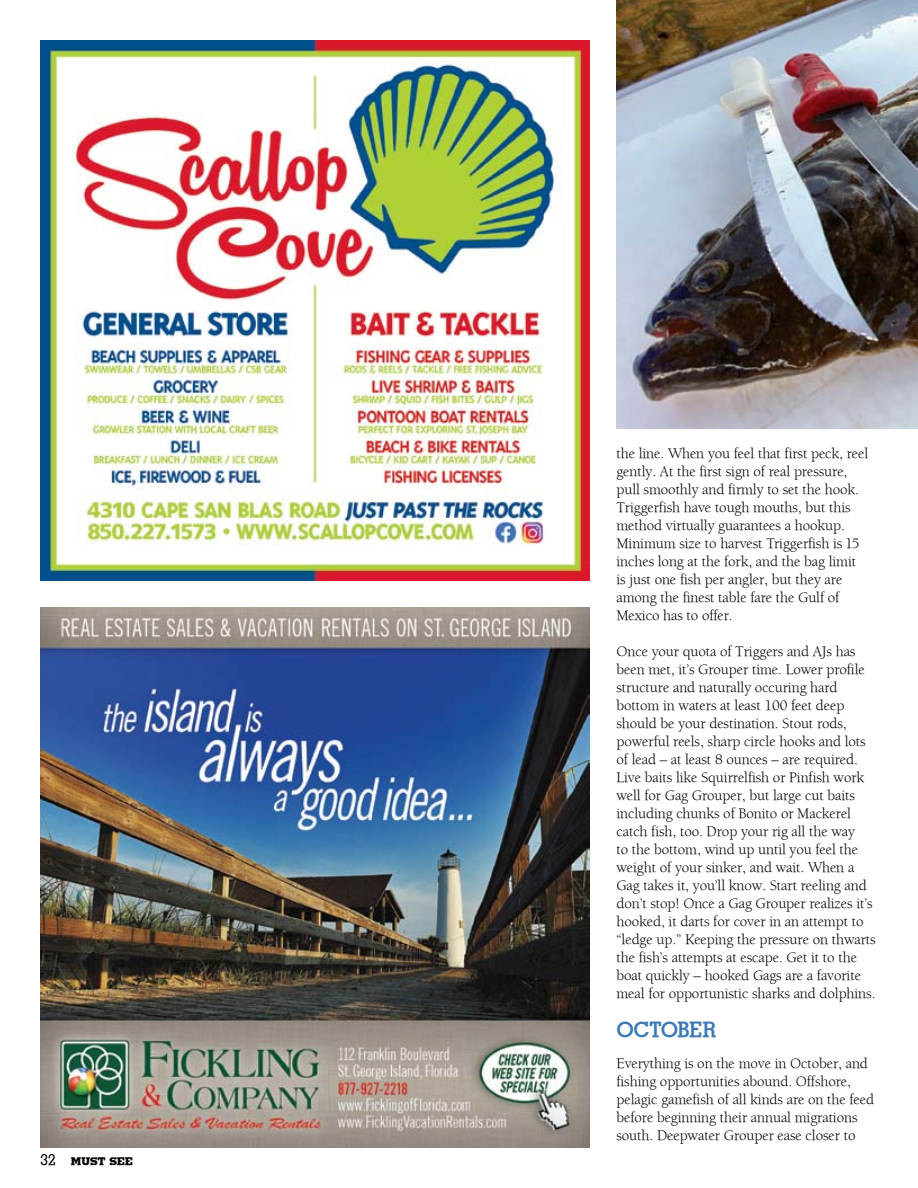
<style>
.page{position:relative;width:918px;height:1188px;background:#fff}
.page>*{position:absolute;margin:0;border:0;box-sizing:border-box;transform-origin:0 0}
.t1{font:700 21px "Memphis";letter-spacing:-.035em;color:#3d79b6}
.t2{font:15px/18px "Berkeley";letter-spacing:-.01em;color:#000}
.t3{font:500 15px "Memphis";color:#000}
.t4{font:800 10.5px "Memphis";letter-spacing:-.015em;color:#000}
</style>
<div class="page">
<img style="left:40px;top:608px;width:550px;height:540px">
<img style="left:616px;top:0;width:302px;height:428px">
<img style="left:40px;top:40px;width:550px;height:540px">
<p class="t3" style="left:40px;top:1151px;width:17px">32</p>
<p class="t4" style="left:71px;top:1155px;width:64px">MUST SEE</p>
<p class="t2" style="left:616px;top:445px;width:253px">the line. When you feel that first peck, reel gently. At the first sign of real pressure, pull smoothly and firmly to set the hook.<br>Triggerfish have tough mouths, but this method virtually guarantees a hookup.<br>Minimum size to harvest Triggerfish is 15 inches long at the fork, and the bag limit is just one fish per angler, but they are among the finest table fare the Gulf of Mexico has to offer.</p>
<p class="t2" style="left:616px;top:643px;width:261px">Once your quota of Triggers and AJs has been met, it’s Grouper time. Lower profile structure and naturally occuring hard bottom in waters at least 100 feet deep should be your destination. Stout rods, powerful reels, sharp circle hooks and lots of lead – at least 8 ounces – are required.<br>Live baits like Squirrelfish or Pinfish work well for Gag Grouper, but large cut baits including chunks of Bonito or Mackerel catch fish, too. Drop your rig all the way<br>to the bottom, wind up until you feel the weight of your sinker, and wait. When a Gag takes it, you’ll know. Start reeling and don’t stop! Once a Gag Grouper realizes it’s hooked, it darts for cover in an attempt to “ledge up.” Keeping the pressure on thwarts the fish’s attempts at escape. Get it to the boat quickly – hooked Gags are a favorite meal for opportunistic sharks and dolphins.</p>
<h1 class="t1" style="left:616px;top:1016px;width:101px">OCTOBER</h1>
<p class="t2" style="left:616px;top:1054px;width:259px">Everything is on the move in October, and fishing opportunities abound. Offshore, pelagic gamefish of all kinds are on the feed before beginning their annual migrations south. Deepwater Grouper ease closer to</p>
</div>
